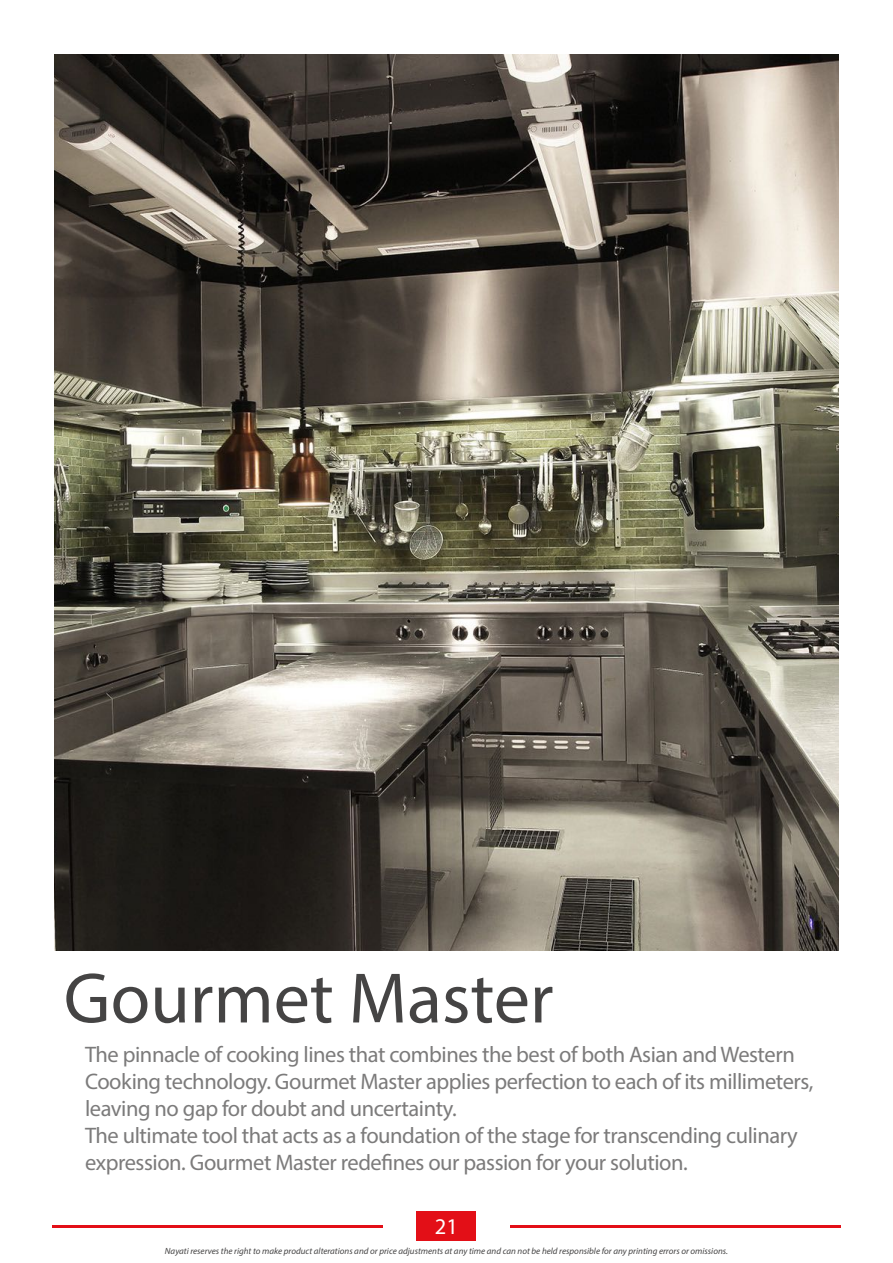
<style>
.page{position:relative;width:893px;height:1263px;background:#fff}
.page>*{position:absolute;margin:0;border:0;box-sizing:border-box;transform-origin:0 0}
.t1{font:72px "Myriad Pro";color:#454444}
.t2{font:22.5px/27px "Myriad Pro";letter-spacing:-.02em;color:#7c7b7b}
.t3{font:22.5px "Myriad Pro";color:#fff}
.t4{font:italic 9px "Myriad Pro";color:#454444}
</style>
<div class="page">
<hr style="left:510px;top:1224px;width:331px;height:3px;background:#e30f17">
<hr style="left:52px;top:1224px;width:331px;height:3px;background:#e30f17">
<div style="left:417px;top:1211px;width:59px;height:29px;background:#e30f17"></div>
<img style="left:54px;top:54px;width:785px;height:896px">
<h1 class="t1" style="left:64px;top:954px;width:491px">Gourmet Master</h1>
<p class="t2" style="left:85px;top:1040px;width:730px">The pinnacle of cooking lines that combines the best of both Asian and Western Cooking technology. Gourmet Master applies perfection to each of its millimeters, leaving no gap for doubt and uncertainty.<br>The ultimate tool that acts as a foundation of the stage for transcending culinary expression. Gourmet Master redefines our passion for your solution.</p>
<p class="t3" style="left:435px;top:1213px;width:25px">21</p>
<p class="t4" style="left:165px;top:1245px;width:564px">Nayati reserves the right to make product alterations and or price adjustments at any time and can not be held responsible for any printing errors or omissions.</p>
</div>
